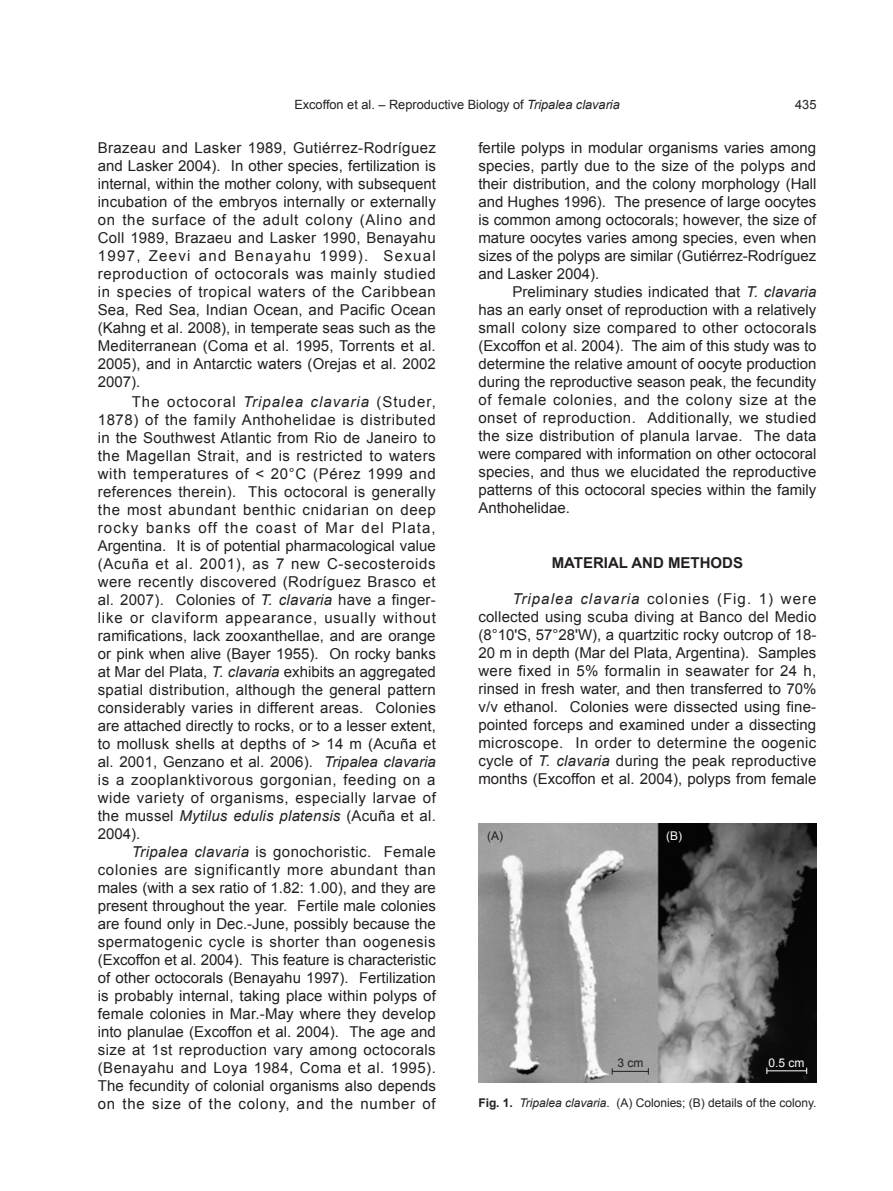
<style>
.page{position:relative;width:893px;height:1191px;background:#fff}
.page>*{position:absolute;margin:0;border:0;box-sizing:border-box;transform-origin:0 0}
.t1{font:15px/18px "Arial";color:#231f20;text-align:justify}
.t2{font:700 15px "Arial";color:#231f20}
.t3{font:12.75px "Arial";color:#231f20}
.t4{font:12px "Arial";color:#231f20}
.t5{font:12px "Arial";color:#fff}
.s1{font-style:italic}
.s2{font-weight:700}
</style>
<div class="page">
<img style="left:478px;top:824px;width:339px;height:258px">
<hr style="left:612px;top:1071px;width:36px;height:1px;background:#231f20">
<hr style="left:767px;top:1070px;width:40px;height:1px;background:#fff">
<p class="t3" style="left:294px;top:96px;width:327px">Excoffon et al. – Reproductive Biology of <span class="s1">Tripalea clavaria</span></p>
<p class="t3" style="left:795px;top:96px;width:23px">435</p>
<p class="t1" style="left:98px;top:139px;width:340px">Brazeau and Lasker 1989, Gutiérrez-Rodríguez and Lasker 2004). In other species, fertilization is internal, within the mother colony, with subsequent incubation of the embryos internally or externally on the surface of the adult colony (Alino and Coll 1989, Brazaeu and Lasker 1990, Benayahu 1997, Zeevi and Benayahu 1999). Sexual reproduction of octocorals was mainly studied in species of tropical waters of the Caribbean Sea, Red Sea, Indian Ocean, and Pacific Ocean (Kahng et al. 2008), in temperate seas such as the Mediterranean (Coma et al. 1995, Torrents et al.<br>2005), and in Antarctic waters (Orejas et al. 2002<br>2007).</p>
<p class="t1" style="left:98px;top:392px;width:340px;text-indent:34px">The octocoral <span class="s1">Tripalea clavaria</span> (Studer, 1878) of the family Anthohelidae is distributed in the Southwest Atlantic from Rio de Janeiro to the Magellan Strait, and is restricted to waters with temperatures of &lt; 20°C (Pérez 1999 and references therein). This octocoral is generally the most abundant benthic cnidarian on deep rocky banks off the coast of Mar del Plata, Argentina. It is of potential pharmacological value (Acuña et al. 2001), as 7 new C-secosteroids were recently discovered (Rodríguez Brasco et al. 2007). Colonies of <span class="s1">T. clavaria</span> have a finger&shy;like or claviform appearance, usually without ramifications, lack zooxanthellae, and are orange or pink when alive (Bayer 1955). On rocky banks at Mar del Plata, <span class="s1">T. clavaria</span> exhibits an aggregated spatial distribution, although the general pattern considerably varies in different areas. Colonies are attached directly to rocks, or to a lesser extent, to mollusk shells at depths of &gt; 14 m (Acuña et al. 2001, Genzano et al. 2006). <span class="s1">Tripalea clavaria </span>is a zooplanktivorous gorgonian, feeding on a wide variety of organisms, especially larvae of the mussel <span class="s1">Mytilus edulis platensis</span> (Acuña et al.<br>2004).</p>
<p class="t1" style="left:98px;top:842px;width:340px;text-indent:34px"><span class="s1">Tripalea clavaria</span> is gonochoristic. Female colonies are significantly more abundant than males (with a sex ratio of 1.82: 1.00), and they are present throughout the year. Fertile male colonies are found only in Dec.-June, possibly because the spermatogenic cycle is shorter than oogenesis (Excoffon et al. 2004). This feature is characteristic of other octocorals (Benayahu 1997). Fertilization is probably internal, taking place within polyps of female colonies in Mar.-May where they develop into planulae (Excoffon et al. 2004). The age and size at 1st reproduction vary among octocorals (Benayahu and Loya 1984, Coma et al. 1995).<br>The fecundity of colonial organisms also depends on the size of the colony, and the number of</p>
<p class="t1" style="left:478px;top:139px;width:340px">fertile polyps in modular organisms varies among species, partly due to the size of the polyps and their distribution, and the colony morphology (Hall and Hughes 1996). The presence of large oocytes is common among octocorals; however, the size of mature oocytes varies among species, even when sizes of the polyps are similar (Gutiérrez-Rodríguez and Lasker 2004).</p>
<p class="t1" style="left:478px;top:283px;width:340px;text-indent:34px">Preliminary studies indicated that <span class="s1">T. clavaria </span>has an early onset of reproduction with a relatively small colony size compared to other octocorals (Excoffon et al. 2004). The aim of this study was to determine the relative amount of oocyte production during the reproductive season peak, the fecundity of female colonies, and the colony size at the onset of reproduction. Additionally, we studied the size distribution of planula larvae. The data were compared with information on other octocoral species, and thus we elucidated the reproductive patterns of this octocoral species within the family Anthohelidae.</p>
<p class="t2" style="left:552px;top:552px;width:193px">MATERIAL AND METHODS</p>
<p class="t1" style="left:478px;top:589px;width:340px;text-indent:34px"><span class="s1">Tripalea clavaria</span> colonies (Fig. 1) were collected using scuba diving at Banco del Medio (8°10'S, 57°28'W), a quartzitic rocky outcrop of 18- 20 m in depth (Mar del Plata, Argentina). Samples were fixed in 5% formalin in seawater for 24 h, rinsed in fresh water, and then transferred to 70% v/v ethanol. Colonies were dissected using fine&shy;pointed forceps and examined under a dissecting microscope. In order to determine the oogenic cycle of <span class="s1">T. clavaria</span> during the peak reproductive months (Excoffon et al. 2004), polyps from female</p>
<p class="t4" style="left:487px;top:827px;width:17px">(A)</p>
<p class="t5" style="left:666px;top:827px;width:17px">(B)</p>
<p class="t4" style="left:617px;top:1054px;width:28px">3 cm</p>
<p class="t5" style="left:769px;top:1055px;width:38px">0.5 cm</p>
<p class="t4" style="left:478px;top:1094px;width:340px"><span class="s2">Fig. 1.</span> <span class="s1">Tripalea clavaria</span>. (A) Colonies; (B) details of the colony.</p>
</div>
